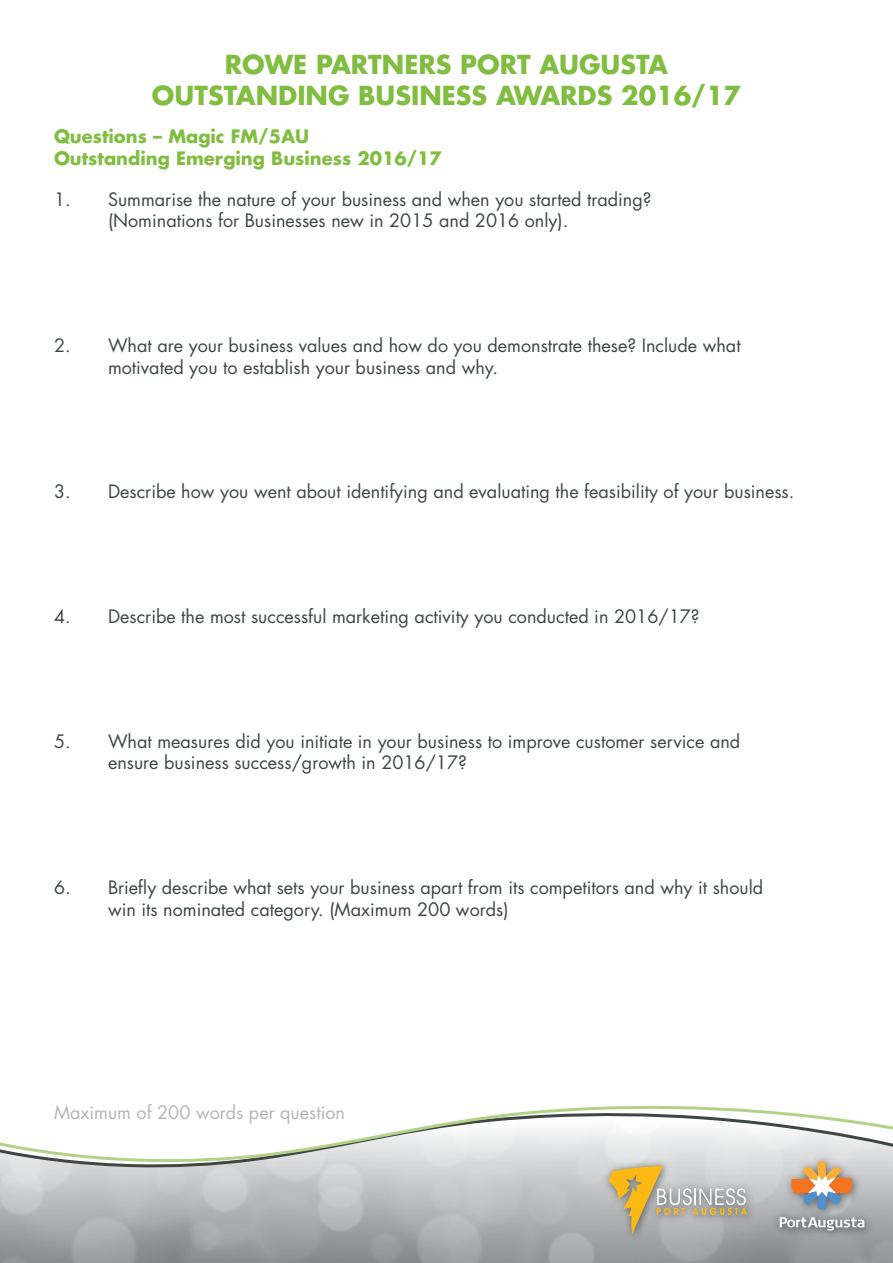
<style>
.page{position:relative;width:893px;height:1263px;background:#fff}
.page>*{position:absolute;margin:0;border:0;box-sizing:border-box;transform-origin:0 0}
.t1{font:700 25.5px/30.6px "Futura";color:#81bd41;text-align:center}
.t2{font:18px/21.6px "Futura";color:#3f4644}
.t3{font:700 18px/21.6px "Futura";color:#81bd41}
.t4{font:18px "Futura";color:#b3b5b4}
</style>
<div class="page">
<svg style="left:0;top:1163px;width:893px;height:100px;background:#afb1b4"></svg>
<svg style="left:0;top:1105px;width:893px;height:58px"></svg>
<div style="left:602px;top:1159px;width:154px;height:84px;background:#000;opacity:.51"></div>
<svg style="left:608px;top:1166px;width:139px;height:69px;background:#c2b79b"></svg>
<div style="left:773px;top:1155px;width:100px;height:85px;background:#000;opacity:.51"></div>
<svg style="left:780px;top:1217px;width:84px;height:13px"></svg>
<svg style="left:792px;top:1161px;width:60px;height:49px;background:#c1a891"></svg>
<h1 class="t1" style="left:152px;top:49px;width:590px">ROWE PARTNERS PORT AUGUSTA<br>OUTSTANDING BUSINESS AWARDS 2016/17</h1>
<p class="t3" style="left:54px;top:125px;width:389px">Questions – Magic FM/5AU<br>Outstanding Emerging Business 2016/17</p>
<p class="t2" style="left:108px;top:188px;width:545px;text-indent:-54px">1. Summarise the nature of your business and when you started trading? (Nominations for Businesses new in 2015 and 2016 only).</p>
<p class="t2" style="left:108px;top:334px;width:634px;text-indent:-54px">2. What are your business values and how do you demonstrate these? Include what motivated you to establish your business and why.</p>
<p class="t2" style="left:54px;top:481px;width:742px">3. Describe how you went about identifying and evaluating the feasibility of your business.</p>
<p class="t2" style="left:54px;top:605px;width:647px">4. Describe the most successful marketing activity you conducted in 2016/17?</p>
<p class="t2" style="left:108px;top:730px;width:634px;text-indent:-54px">5. What measures did you initiate in your business to improve customer service and ensure business success/growth in 2016/17?</p>
<p class="t2" style="left:108px;top:876px;width:657px;text-indent:-54px">6. Briefly describe what sets your business apart from its competitors and why it should win its nominated category. (Maximum 200 words)</p>
<p class="t4" style="left:54px;top:1100px;width:293px">Maximum of 200 words per question</p>
</div>
